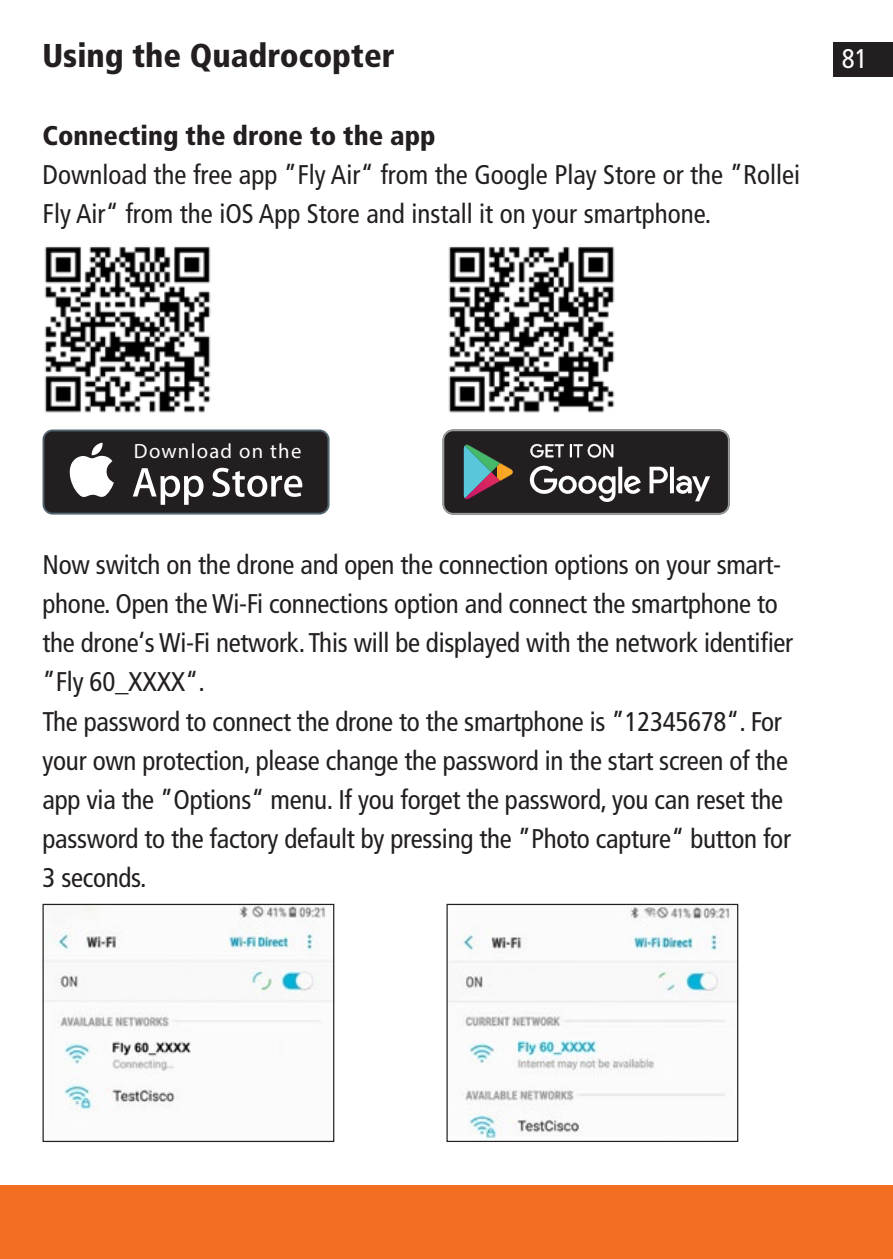
<style>
.page{position:relative;width:893px;height:1259px;background:#fff}
.page>*{position:absolute;margin:0;border:0;box-sizing:border-box;transform-origin:0 0}
.t1{font:900 condensed 33px "Frutiger LT";color:#231f20}
.t2{font:condensed 27px/39px "Frutiger LT";letter-spacing:-.01em;color:#231f20}
.t3{font:900 condensed 27px "Frutiger LT";color:#231f20}
.t4{font:condensed 27px "Frutiger LT";color:#fff}
.t5{font:20.7px "Myriad Hebrew";letter-spacing:.06em;color:#fff}
</style>
<div class="page">
<div style="left:0;top:1184px;width:893px;height:75px;background:#f36e21"></div>
<div style="left:833px;top:43px;width:60px;height:34px;background:#231f20"></div>
<img style="left:45px;top:906px;width:287px;height:205px">
<div style="left:43px;top:904px;width:291px;height:238px;border:1px solid #231f20"></div>
<img style="left:448px;top:906px;width:288px;height:234px">
<div style="left:446px;top:904px;width:292px;height:238px;border:1px solid #231f20"></div>
<img style="left:448px;top:246px;width:167px;height:167px">
<img style="left:44px;top:246px;width:167px;height:167px">
<svg style="left:43px;top:429px;width:287px;height:85px"></svg>
<div style="left:44px;top:431px;width:283px;height:81px;background:#231f20;border-radius:8px"></div>
<svg style="left:69px;top:443px;width:45px;height:54px"></svg>
<svg style="left:133px;top:468px;width:71px;height:37px"></svg>
<svg style="left:212px;top:468px;width:90px;height:29px"></svg>
<svg style="left:443px;top:429px;width:287px;height:85px;background:#424242"></svg>
<p class="t1" style="left:43px;top:36px;width:354px">Using the Quadrocopter</p>
<p class="t4" style="left:842px;top:43px;width:27px">81</p>
<p class="t3" style="left:43px;top:120px;width:395px">Connecting the drone to the app</p>
<p class="t2" style="left:43px;top:156px;width:759px">Download the free app ”Fly Air“ from the Google Play Store or the ”Rollei<br>Fly Air“ from the iOS App Store and install it on your smartphone.</p>
<p class="t5" style="left:134px;top:440px;width:169px">Download on the</p>
<p class="t2" style="left:43px;top:546px;width:752px">Now switch on the drone and open the connection options on your smart&shy;phone. Open the Wi-Fi connections option and connect the smartphone to the drone‘s Wi-Fi network. This will be displayed with the network identifier ”Fly 60_XXXX“.</p>
<p class="t2" style="left:43px;top:702px;width:750px">The password to connect the drone to the smartphone is ”12345678“. For your own protection, please change the password in the start screen of the app via the ”Options“ menu. If you forget the password, you can reset the password to the factory default by pressing the ”Photo capture“ button for 3 seconds.</p>
</div>
